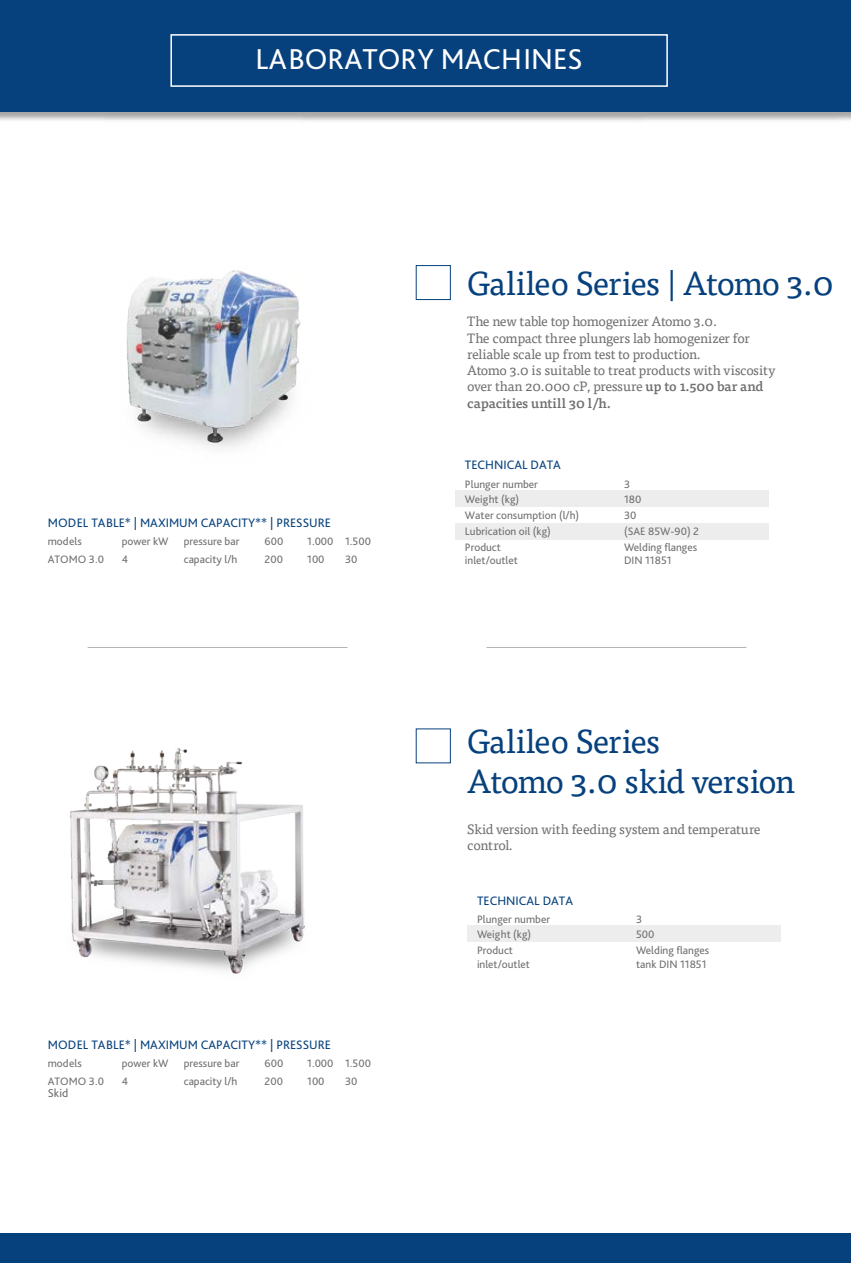
<style>
.page{position:relative;width:851px;height:1263px;background:#fff}
.page>*{position:absolute;margin:0;border:0;box-sizing:border-box;transform-origin:0 0}
.t1{font:33.15px/39.8px "Tisa Pro";letter-spacing:-.035em;color:#06417d}
.t2{font:30.15px "Bliss Pro";color:#fff}
.t3{font:13.5px/16.2px "Tisa Pro";letter-spacing:-.025em;color:#706f6f}
.t4{font:12.75px "Bliss Pro";color:#06417d}
.t5{font:12px "Bliss Pro";color:#706f6f}
.t6{font:11.25px "Bliss Pro";color:#706f6f}
.s1{font-weight:500}
</style>
<div class="page">
<img style="left:70px;top:748px;width:235px;height:226px">
<div style="left:0;top:0;width:850px;height:112px;background:#06417d"></div>
<hr style="left:486px;top:647px;width:260px;height:1px;background:#b3b2b2">
<hr style="left:88px;top:647px;width:259px;height:1px;background:#b3b2b2">
<div style="left:0;top:1233px;width:850px;height:30px;background:#06417d"></div>
<div style="left:170px;top:34px;width:497px;height:53px;border:2px solid #fff"></div>
<img style="left:126px;top:270px;width:175px;height:178px">
<div style="left:455px;top:490px;width:313px;height:16px;background:#ededed"></div>
<div style="left:455px;top:523px;width:313px;height:16px;background:#ededed"></div>
<div style="left:467px;top:925px;width:313px;height:16px;background:#ededed"></div>
<div style="left:416px;top:265px;width:34px;height:35px;border:1px solid #06417d"></div>
<h2 class="t2" style="left:255px;top:41px;width:328px">LABORATORY MACHINES</h2>
<h1 class="t1" style="left:467px;top:261px;width:368px">Galileo Series | Atomo 3.0</h1>
<p class="t4" style="left:48px;top:515px;width:285px">MODEL TABLE* | MAXIMUM CAPACITY** | PRESSURE</p>
<p class="t6" style="left:48px;top:534px;width:36px">models</p>
<p class="t6" style="left:122px;top:534px;width:48px">power kW</p>
<p class="t6" style="left:184px;top:534px;width:57px">pressure bar</p>
<p class="t6" style="left:264px;top:534px;width:20px">600</p>
<p class="t6" style="left:307px;top:534px;width:65px">1.000 1.500</p>
<p class="t6" style="left:48px;top:552px;width:58px">ATOMO 3.0</p>
<p class="t6" style="left:122px;top:552px;width:8px">4</p>
<p class="t6" style="left:184px;top:552px;width:55px">capacity l/h</p>
<p class="t6" style="left:264px;top:552px;width:20px">200</p>
<p class="t6" style="left:307px;top:552px;width:19px">100</p>
<p class="t6" style="left:345px;top:552px;width:14px">30</p>
<p class="t4" style="left:48px;top:1037px;width:285px">MODEL TABLE* | MAXIMUM CAPACITY** | PRESSURE</p>
<p class="t6" style="left:48px;top:1056px;width:36px">models</p>
<p class="t6" style="left:122px;top:1056px;width:48px">power kW</p>
<p class="t6" style="left:184px;top:1056px;width:57px">pressure bar</p>
<p class="t6" style="left:264px;top:1056px;width:20px">600</p>
<p class="t6" style="left:307px;top:1056px;width:65px">1.000 1.500</p>
<p class="t6" style="left:48px;top:1074px;width:58px">ATOMO 3.0</p>
<p class="t6" style="left:122px;top:1074px;width:8px">4</p>
<p class="t6" style="left:184px;top:1074px;width:55px">capacity l/h</p>
<p class="t6" style="left:264px;top:1074px;width:20px">200</p>
<p class="t6" style="left:307px;top:1074px;width:19px">100</p>
<p class="t6" style="left:345px;top:1074px;width:14px">30</p>
<p class="t5" style="left:48px;top:1086px;width:22px">Skid</p>
<p class="t3" style="left:467px;top:313px;width:310px">The new table top homogenizer Atomo 3.0.<br>The compact three plungers lab homogenizer for reliable scale up from test to production.<br>Atomo 3.0 is suitable to treat products with viscosity over than 20.000 cP, pressure <span class="s1">up to 1.500 bar and capacities untill 30 l/h.</span></p>
<p class="t4" style="left:465px;top:457px;width:97px">TECHNICAL DATA</p>
<p class="t6" style="left:465px;top:477px;width:75px">Plunger number</p>
<p class="t6" style="left:624px;top:477px;width:8px">3</p>
<p class="t6" style="left:465px;top:493px;width:56px">Weight (kg)</p>
<p class="t6" style="left:624px;top:493px;width:19px">180</p>
<p class="t6" style="left:465px;top:508px;width:116px">Water consumption (l/h)</p>
<p class="t6" style="left:624px;top:508px;width:14px">30</p>
<p class="t6" style="left:465px;top:524px;width:87px">Lubrication oil (kg)</p>
<p class="t6" style="left:624px;top:524px;width:76px">(SAE 85W-90) 2</p>
<p class="t6" style="left:465px;top:540px;width:37px">Product</p>
<p class="t6" style="left:624px;top:540px;width:75px">Welding flanges</p>
<p class="t6" style="left:465px;top:554px;width:54px">inlet/outlet</p>
<p class="t6" style="left:624px;top:554px;width:49px">DIN 11851</p>
<h1 class="t1" style="left:467px;top:719px;width:329px">Galileo Series<br>Atomo 3.0 skid version</h1>
<p class="t3" style="left:467px;top:820px;width:295px">Skid version with feeding system and temperature control.</p>
<p class="t4" style="left:477px;top:892px;width:97px">TECHNICAL DATA</p>
<p class="t6" style="left:477px;top:912px;width:75px">Plunger number</p>
<p class="t6" style="left:636px;top:912px;width:8px">3</p>
<p class="t6" style="left:477px;top:928px;width:56px">Weight (kg)</p>
<p class="t6" style="left:636px;top:928px;width:20px">500</p>
<p class="t6" style="left:477px;top:943px;width:37px">Product</p>
<p class="t6" style="left:636px;top:943px;width:75px">Welding flanges</p>
<p class="t6" style="left:477px;top:957px;width:54px">inlet/outlet</p>
<p class="t6" style="left:636px;top:957px;width:72px">tank DIN 11851</p>
</div>
